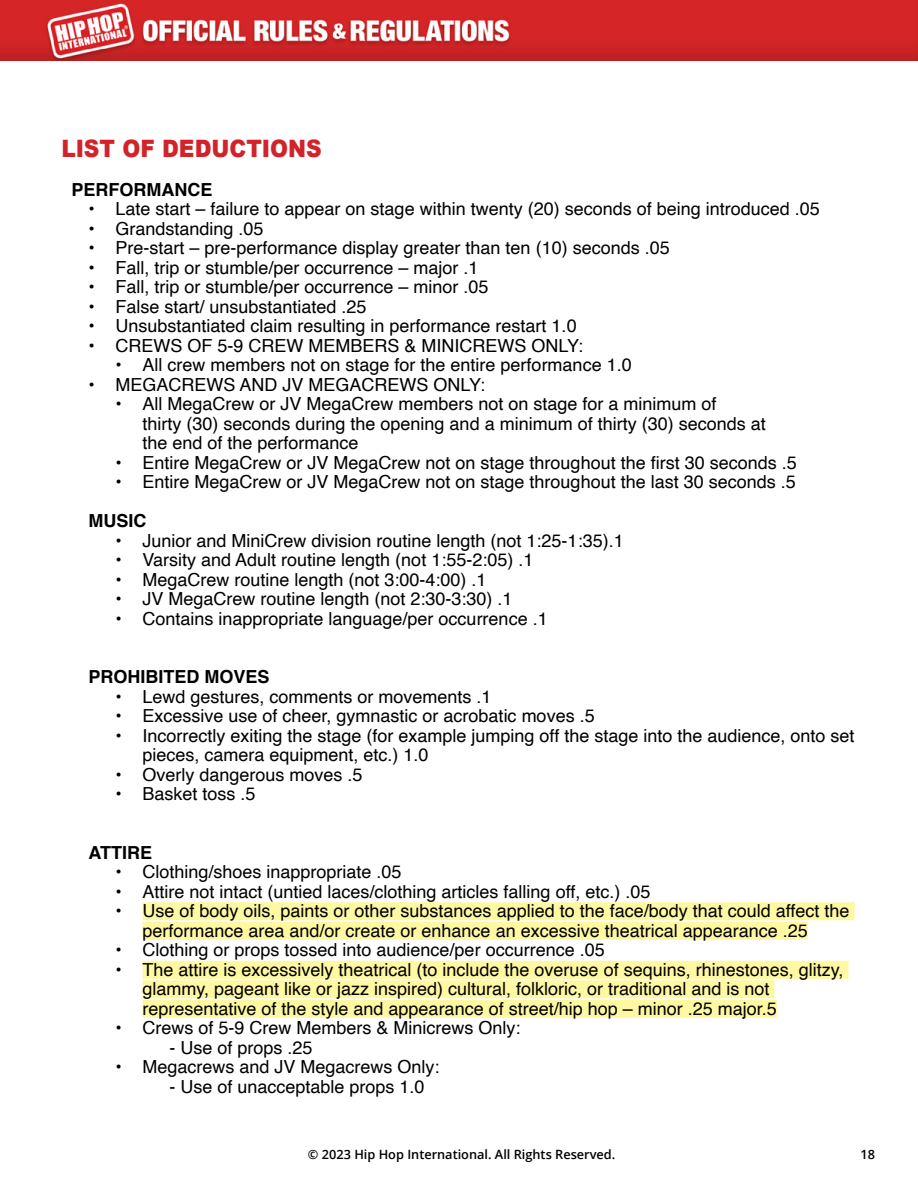
<style>
.page{position:relative;width:918px;height:1188px;background:#fff}
.page>*{position:absolute;margin:0;border:0;box-sizing:border-box;transform-origin:0 0}
.t1{font:900 24px "Arial";color:#d2232a;scale:.9 1}
.t2{font:18px/19.5px "Helvetica";color:#000}
.t3{font:700 18px "Helvetica";color:#000}
.t4{font:600 12.75px "Open Sans";color:#000}
</style>
<div class="page">
<img style="left:0;top:0;width:918px;height:60px">
<div style="left:142px;top:902px;width:713px;height:18px;background:#fff8a3"></div>
<div style="left:142px;top:922px;width:666px;height:18px;background:#fff8a3"></div>
<div style="left:142px;top:961px;width:707px;height:18px;background:#fff8a3"></div>
<div style="left:142px;top:980px;width:632px;height:18px;background:#fff8a3"></div>
<div style="left:142px;top:1000px;width:635px;height:18px;background:#fff8a3"></div>
<h1 class="t1" style="left:62px;top:131px;width:291px">LIST OF DEDUCTIONS</h1>
<p class="t3" style="left:72px;top:175px;width:142px">PERFORMANCE</p>
<p class="t2" style="left:88px;top:200px;width:733px">• Late start – failure to appear on stage within twenty (20) seconds of being introduced .05</p>
<p class="t2" style="left:88px;top:219px;width:177px">• Grandstanding .05</p>
<p class="t2" style="left:88px;top:239px;width:583px">• Pre-start – pre-performance display greater than ten (10) seconds .05</p>
<p class="t2" style="left:88px;top:258px;width:392px">• Fall, trip or stumble/per occurrence – major .1</p>
<p class="t2" style="left:88px;top:278px;width:402px">• Fall, trip or stumble/per occurrence – minor .05</p>
<p class="t2" style="left:88px;top:297px;width:280px">• False start/ unsubstantiated .25</p>
<p class="t2" style="left:88px;top:317px;width:490px">• Unsubstantiated claim resulting in performance restart 1.0</p>
<p class="t2" style="left:88px;top:336px;width:496px">• CREWS OF 5-9 CREW MEMBERS &amp; MINICREWS ONLY:</p>
<p class="t2" style="left:116px;top:356px;width:518px">• All crew members not on stage for the entire performance 1.0</p>
<p class="t2" style="left:88px;top:375px;width:398px">• MEGACREWS AND JV MEGACREWS ONLY:</p>
<p class="t2" style="left:142px;top:395px;width:625px;text-indent:-27px">• All MegaCrew or JV MegaCrew members not on stage for a minimum of<br>thirty (30) seconds during the opening and a minimum of thirty (30) seconds at the end of the performance</p>
<p class="t2" style="left:116px;top:453px;width:683px">• Entire MegaCrew or JV MegaCrew not on stage throughout the first 30 seconds .5</p>
<p class="t2" style="left:116px;top:473px;width:682px">• Entire MegaCrew or JV MegaCrew not on stage throughout the last 30 seconds .5</p>
<p class="t3" style="left:88px;top:506px;width:59px">MUSIC</p>
<p class="t2" style="left:116px;top:531px;width:510px">• Junior and MiniCrew division routine length (not 1:25-1:35).1</p>
<p class="t2" style="left:116px;top:551px;width:419px">• Varsity and Adult routine length (not 1:55-2:05) .1</p>
<p class="t2" style="left:116px;top:570px;width:373px">• MegaCrew routine length (not 3:00-4:00) .1</p>
<p class="t2" style="left:116px;top:590px;width:399px">• JV MegaCrew routine length (not 2:30-3:30) .1</p>
<p class="t2" style="left:116px;top:609px;width:434px">• Contains inappropriate language/per occurrence .1</p>
<p class="t3" style="left:88px;top:662px;width:183px">PROHIBITED MOVES</p>
<p class="t2" style="left:116px;top:687px;width:378px">• Lewd gestures, comments or movements .1</p>
<p class="t2" style="left:116px;top:707px;width:481px">• Excessive use of cheer, gymnastic or acrobatic moves .5</p>
<p class="t2" style="left:142px;top:726px;width:714px;text-indent:-27px">• Incorrectly exiting the stage (for example jumping off the stage into the audience, onto set pieces, camera equipment, etc.) 1.0</p>
<p class="t2" style="left:116px;top:765px;width:249px">• Overly dangerous moves .5</p>
<p class="t2" style="left:116px;top:785px;width:142px">• Basket toss .5</p>
<p class="t3" style="left:88px;top:838px;width:65px">ATTIRE</p>
<p class="t2" style="left:116px;top:863px;width:288px">• Clothing/shoes inappropriate .05</p>
<p class="t2" style="left:116px;top:882px;width:536px">• Attire not intact (untied laces/clothing articles falling off, etc.) .05</p>
<p class="t2" style="left:142px;top:902px;width:709px;text-indent:-27px">• Use of body oils, paints or other substances applied to the face/body that could affect the performance area and/or create or enhance an excessive theatrical appearance .25</p>
<p class="t2" style="left:116px;top:941px;width:491px">• Clothing or props tossed into audience/per occurrence .05</p>
<p class="t2" style="left:142px;top:960px;width:703px;text-indent:-27px">• The attire is excessively theatrical (to include the overuse of sequins, rhinestones, glitzy, glammy, pageant like or jazz inspired) cultural, folkloric, or traditional and is not representative of the style and appearance of street/hip hop – minor .25 major.5</p>
<p class="t2" style="left:116px;top:1019px;width:407px">• Crews of 5-9 Crew Members &amp; Minicrews Only:</p>
<p class="t2" style="left:170px;top:1038px;width:145px">- Use of props .25</p>
<p class="t2" style="left:116px;top:1058px;width:326px">• Megacrews and JV Megacrews Only:</p>
<p class="t2" style="left:170px;top:1077px;width:257px">- Use of unacceptable props 1.0</p>
<p class="t4" style="left:308px;top:1145px;width:309px">© 2023 Hip Hop International. All Rights Reserved.</p>
<p class="t4" style="left:860px;top:1145px;width:16px">18</p>
</div>
